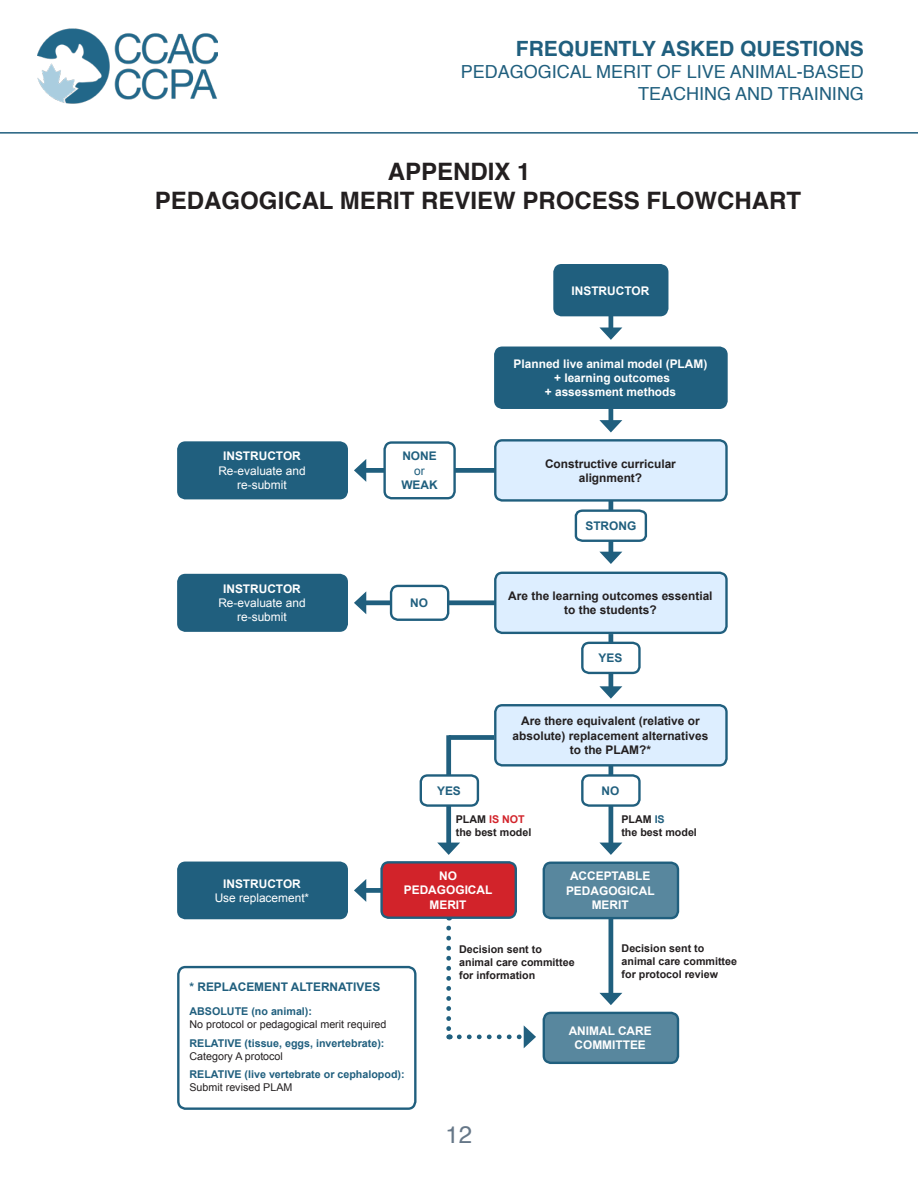
<style>
.page{position:relative;width:918px;height:1188px;background:#fff}
.page>*{position:absolute;margin:0;border:0;box-sizing:border-box;transform-origin:0 0}
.Heading_2{font:700 24px/28.8px "Helvetica";color:#231f20}
.t1{font:24px "Helvetica";color:#678}
.t2{font:700 21px "Helvetica";color:#205f7e}
.t3{font:18px/21.6px "Helvetica";color:#205f7e;text-align:right}
.t4{font:700 11.85px/14.2px "Arial";color:#fff;text-align:center}
.t5{font:700 11.85px/14.2px "Arial";color:#231f20;text-align:center}
.t6{font:11.85px/14.2px "Arial";color:#fff;text-align:center}
.t7{font:700 11.85px "Arial";color:#205f7e}
.t8{font:11.85px "Arial";color:#205f7e}
.t9{font:700 10.65px/12.9px "Arial";color:#231f20}
.t10{font:700 10.65px/12.9px "Arial";color:#205f7e}
.t11{font:10.65px/12.9px "Arial";color:#231f20}
.s1{color:#d2232a}
.s2{color:#205f7e}
.s3{font-weight:700;color:#205f7e}
.s4{font-weight:400;color:#231f20}
</style>
<div class="page">
<hr style="left:0;top:132px;width:918px;height:2px;background:#205f7e">
<img style="left:37px;top:29px;width:180px;height:75px">
<div style="left:177px;top:966px;width:240px;height:144px;border:2px solid #205f7e;border-radius:7px"></div>
<div style="left:554px;top:265px;width:113px;height:50px;background:#205f7e;border-radius:7px"></div>
<div style="left:553px;top:264px;width:115px;height:52px;border:2px solid #205f7e;border-radius:7px"></div>
<div style="left:544px;top:1013px;width:134px;height:50px;background:#58879e;border-radius:7px"></div>
<div style="left:543px;top:1012px;width:136px;height:52px;border:2px solid #205f7e;border-radius:7px"></div>
<div style="left:178px;top:443px;width:169px;height:55px;background:#205f7e;border-radius:7px"></div>
<div style="left:177px;top:441px;width:171px;height:58px;border:2px solid #205f7e;border-radius:7px"></div>
<div style="left:178px;top:575px;width:169px;height:56px;background:#205f7e;border-radius:7px"></div>
<div style="left:177px;top:574px;width:171px;height:58px;border:2px solid #205f7e;border-radius:7px"></div>
<div style="left:178px;top:863px;width:169px;height:55px;background:#205f7e;border-radius:7px"></div>
<div style="left:177px;top:862px;width:171px;height:57px;border:2px solid #205f7e;border-radius:7px"></div>
<hr style="left:609px;top:314px;width:4px;height:18px;background:#205f7e">
<svg style="left:600px;top:328px;width:22px;height:12px"></svg>
<hr style="left:609px;top:407px;width:4px;height:17px;background:#205f7e">
<svg style="left:599px;top:420px;width:23px;height:12px"></svg>
<hr style="left:609px;top:499px;width:4px;height:57px;background:#205f7e">
<svg style="left:600px;top:552px;width:22px;height:12px"></svg>
<hr style="left:609px;top:634px;width:4px;height:57px;background:#205f7e">
<svg style="left:599px;top:686px;width:23px;height:13px"></svg>
<hr style="left:609px;top:764px;width:4px;height:83px;background:#205f7e">
<svg style="left:600px;top:843px;width:22px;height:12px"></svg>
<hr style="left:609px;top:919px;width:4px;height:78px;background:#205f7e">
<svg style="left:599px;top:993px;width:23px;height:12px"></svg>
<div style="left:446px;top:735px;width:5px;height:112px;background:#205f7e"></div>
<svg style="left:437px;top:843px;width:23px;height:12px"></svg>
<div style="left:449px;top:735px;width:45px;height:5px;background:#205f7e"></div>
<svg style="left:446px;top:928px;width:5px;height:111px"></svg>
<svg style="left:459px;top:1025px;width:77px;height:23px"></svg>
<div style="left:362px;top:888px;width:21px;height:5px;background:#205f7e"></div>
<svg style="left:354px;top:879px;width:12px;height:23px"></svg>
<div style="left:362px;top:600px;width:134px;height:5px;background:#205f7e"></div>
<svg style="left:354px;top:591px;width:12px;height:23px"></svg>
<div style="left:362px;top:468px;width:134px;height:5px;background:#205f7e"></div>
<svg style="left:354px;top:459px;width:12px;height:23px"></svg>
<div style="left:385px;top:443px;width:70px;height:55px;background:#fff;border-radius:7px"></div>
<div style="left:383px;top:441px;width:73px;height:58px;border:2px solid #205f7e;border-radius:7px"></div>
<div style="left:391px;top:586px;width:57px;height:34px;background:#fff;border-radius:7px"></div>
<div style="left:390px;top:585px;width:59px;height:36px;border:2px solid #205f7e;border-radius:7px"></div>
<svg style="left:574px;top:508px;width:74px;height:35px"></svg>
<div style="left:582px;top:643px;width:57px;height:30px;background:#fff;border-radius:7px"></div>
<div style="left:581px;top:642px;width:60px;height:32px;border:2px solid #205f7e;border-radius:7px"></div>
<div style="left:582px;top:775px;width:57px;height:31px;background:#fff;border-radius:7px"></div>
<div style="left:581px;top:774px;width:60px;height:33px;border:2px solid #205f7e;border-radius:7px"></div>
<div style="left:421px;top:775px;width:57px;height:31px;background:#fff;border-radius:7px"></div>
<div style="left:420px;top:774px;width:59px;height:33px;border:2px solid #205f7e;border-radius:7px"></div>
<div style="left:382px;top:862px;width:134px;height:56px;background:#d2232a;border-radius:7px"></div>
<div style="left:380px;top:861px;width:137px;height:58px;border:2px solid #205f7e;border-radius:7px"></div>
<div style="left:544px;top:863px;width:134px;height:55px;background:#58879e;border-radius:7px"></div>
<div style="left:543px;top:862px;width:136px;height:57px;border:2px solid #205f7e;border-radius:7px"></div>
<div style="left:495px;top:348px;width:232px;height:60px;background:#205f7e;border-radius:7px"></div>
<div style="left:494px;top:347px;width:234px;height:62px;border:2px solid #205f7e;border-radius:7px"></div>
<div style="left:495px;top:440px;width:232px;height:60px;background:#def;border-radius:7px"></div>
<div style="left:494px;top:439px;width:234px;height:63px;border:2px solid #205f7e;border-radius:7px"></div>
<div style="left:495px;top:573px;width:232px;height:60px;background:#def;border-radius:7px"></div>
<div style="left:494px;top:572px;width:234px;height:62px;border:2px solid #205f7e;border-radius:7px"></div>
<div style="left:495px;top:705px;width:232px;height:60px;background:#def;border-radius:7px"></div>
<div style="left:494px;top:704px;width:234px;height:63px;border:2px solid #205f7e;border-radius:7px"></div>
<h2 class="t2" style="left:516px;top:32px;width:350px">FREQUENTLY ASKED QUESTIONS</h2>
<h3 class="t3" style="left:461px;top:61px;width:405px">PEDAGOGICAL MERIT OF LIVE ANIMAL-BASED<br>TEACHING AND TRAINING</h3>
<p class="Heading_2" style="left:155px;top:157px;width:648px;text-indent:233px">APPENDIX 1<br>PEDAGOGICAL MERIT REVIEW PROCESS FLOWCHART</p>
<p class="t4" style="left:572px;top:284px;width:79px">INSTRUCTOR</p>
<p class="t4" style="left:223px;top:450px;width:79px">INSTRUCTOR</p>
<p class="t6" style="left:218px;top:464px;width:89px">Re-evaluate and re-submit</p>
<p class="t4" style="left:223px;top:582px;width:79px">INSTRUCTOR</p>
<p class="t6" style="left:218px;top:596px;width:89px">Re-evaluate and re-submit</p>
<p class="t4" style="left:223px;top:877px;width:79px">INSTRUCTOR</p>
<p class="t6" style="left:215px;top:891px;width:96px">Use replacement*</p>
<p class="t7" style="left:402px;top:448px;width:36px">NONE</p>
<p class="t8" style="left:414px;top:463px;width:12px">or</p>
<p class="t7" style="left:401px;top:477px;width:38px">WEAK</p>
<p class="t7" style="left:410px;top:595px;width:19px">NO</p>
<p class="t4" style="left:514px;top:357px;width:195px">Planned live animal model (PLAM) + learning outcomes<br>+ assessment methods</p>
<p class="t5" style="left:545px;top:457px;width:132px">Constructive curricular alignment?</p>
<p class="t7" style="left:585px;top:518px;width:52px">STRONG</p>
<p class="t5" style="left:508px;top:589px;width:206px">Are the learning outcomes essential to the students?</p>
<p class="t7" style="left:599px;top:650px;width:25px">YES</p>
<p class="t5" style="left:513px;top:714px;width:197px">Are there equivalent (relative or absolute) replacement alternatives to the PLAM?*</p>
<p class="t7" style="left:437px;top:783px;width:25px">YES</p>
<p class="t7" style="left:602px;top:783px;width:19px">NO</p>
<p class="t9" style="left:456px;top:813px;width:77px">PLAM <span class="s1">IS NOT </span>the best model</p>
<p class="t9" style="left:621px;top:813px;width:77px">PLAM <span class="s2">IS<br></span>the best model</p>
<p class="t4" style="left:404px;top:869px;width:90px">NO<br>PEDAGOGICAL<br>MERIT</p>
<p class="t4" style="left:566px;top:870px;width:90px">ACCEPTABLE<br>PEDAGOGICAL<br>MERIT</p>
<p class="t9" style="left:459px;top:943px;width:117px">Decision sent to animal care committee for information</p>
<p class="t9" style="left:622px;top:942px;width:117px">Decision sent to animal care committee for protocol review</p>
<p class="t7" style="left:190px;top:979px;width:192px">* REPLACEMENT ALTERNATIVES</p>
<p class="t11" style="left:190px;top:1005px;width:198px"><span class="s3">ABSOLUTE (no animal):<br></span>No protocol or pedagogical merit required</p>
<p class="t10" style="left:190px;top:1037px;width:196px">RELATIVE (tissue, eggs, invertebrate):<br><span class="s4">Category A protocol</span></p>
<p class="t10" style="left:190px;top:1068px;width:217px">RELATIVE (live vertebrate or cephalopod):<br><span class="s4">Submit revised PLAM</span></p>
<h1 class="t1" style="left:446px;top:1116px;width:28px">12</h1>
<p class="t4" style="left:569px;top:1024px;width:85px">ANIMAL CARE<br>COMMITTEE</p>
</div>
